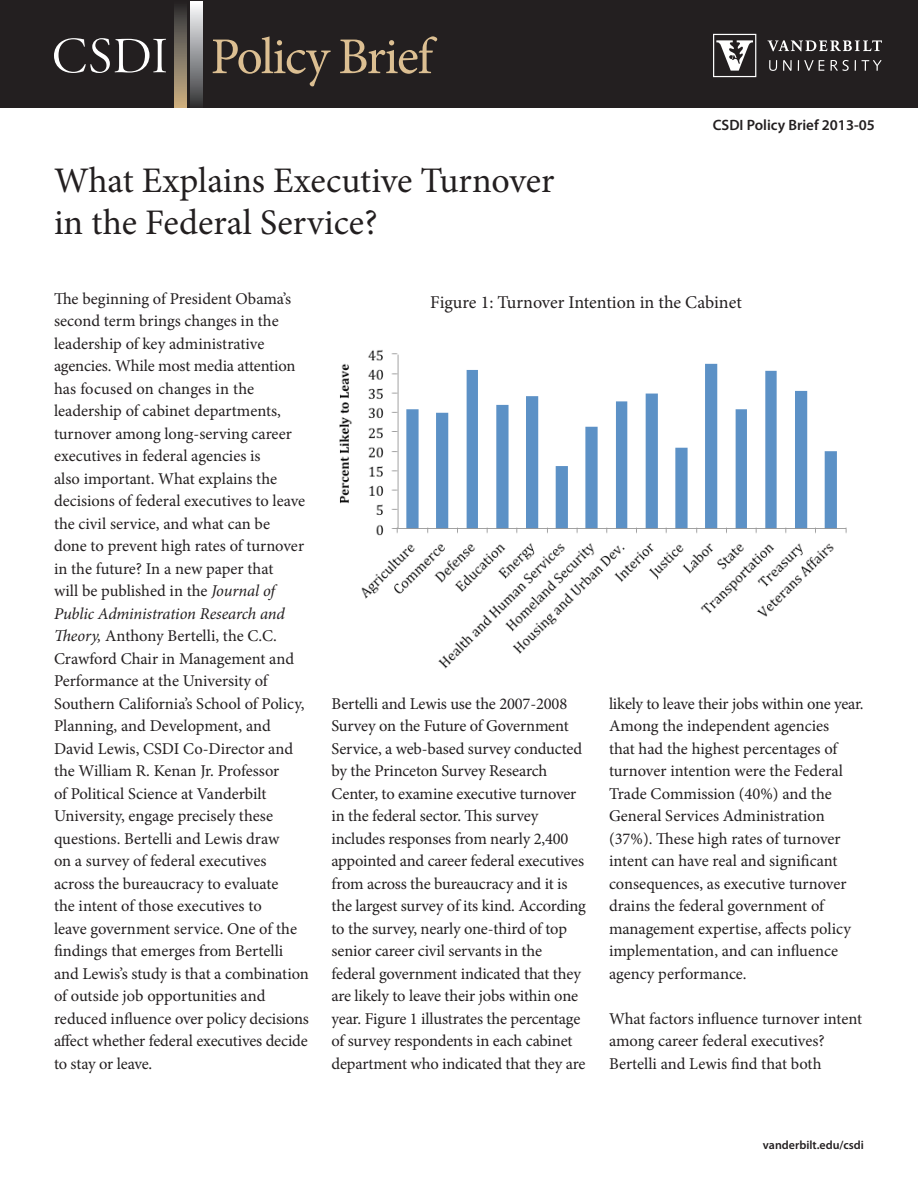
<style>
.page{position:relative;width:918px;height:1188px;background:#fff}
.page>*{position:absolute;margin:0;border:0;box-sizing:border-box;transform-origin:0 0}
.t1{font:51.75px "Minion Pro";letter-spacing:-.03em;color:#dcbf92}
.t2{font:36px/42px "Minion Pro";color:#231f20}
.t3{font:18px "Minion Pro";color:#231f20}
.t4{font:16.5px/22.5px "Minion Pro";letter-spacing:-.005em;color:#231f20}
.t5{font:600 15px "Myriad Pro";color:#231f20}
.t6{font:600 12px "Myriad Pro";color:#231f20}
.s1{font-style:italic}
</style>
<div class="page">
<div style="left:0;top:0;width:918px;height:108px;background:#231f20"></div>
<svg style="left:54px;top:38px;width:112px;height:35px"></svg>
<svg style="left:190px;top:2px;width:13px;height:105px"></svg>
<svg style="left:174px;top:7px;width:13px;height:101px"></svg>
<svg style="left:769px;top:60px;width:8px;height:11px"></svg>
<svg style="left:783px;top:60px;width:9px;height:11px"></svg>
<svg style="left:798px;top:60px;width:26px;height:11px"></svg>
<svg style="left:862px;top:60px;width:20px;height:11px"></svg>
<svg style="left:831px;top:60px;width:18px;height:11px"></svg>
<svg style="left:768px;top:40px;width:114px;height:11px"></svg>
<svg style="left:713px;top:34px;width:43px;height:43px"></svg>
<img style="left:339px;top:350px;width:508px;height:319px">
<p class="t1" style="left:211px;top:22px;width:223px">Policy Brief</p>
<p class="t2" style="left:54px;top:159px;width:502px">What Explains Executive Turnover in the Federal Service?</p>
<p class="t5" style="left:713px;top:115px;width:164px">CSDI Policy Brief 2013-05</p>
<p class="t4" style="left:54px;top:287px;width:257px">The beginning of President Obama’s second term brings changes in the leadership of key administrative agencies. While most media attention has focused on changes in the leadership of cabinet departments, turnover among long-serving career executives in federal agencies is<br>also important. What explains the decisions of federal executives to leave the civil service, and what can be<br>done to prevent high rates of turnover in the future? In a new paper that<br>will be published in the <span class="s1">Journal of Public Administration Research and Theory,</span> Anthony Bertelli, the C.C.<br>Crawford Chair in Management and Performance at the University of Southern California’s School of Policy, Planning, and Development, and David Lewis, CSDI Co-Director and the William R. Kenan Jr. Professor<br>of Political Science at Vanderbilt University, engage precisely these questions. Bertelli and Lewis draw<br>on a survey of federal executives across the bureaucracy to evaluate<br>the intent of those executives to<br>leave government service. One of the findings that emerges from Bertelli and Lewis’s study is that a combination of outside job opportunities and reduced influence over policy decisions affect whether federal executives decide to stay or leave.</p>
<p class="t3" style="left:430px;top:290px;width:313px">Figure 1: Turnover Intention in the Cabinet</p>
<p class="t4" style="left:332px;top:692px;width:256px">Bertelli and Lewis use the 2007-2008<br>Survey on the Future of Government Service, a web-based survey conducted by the Princeton Survey Research Center, to examine executive turnover in the federal sector. This survey includes responses from nearly 2,400 appointed and career federal executives from across the bureaucracy and it is the largest survey of its kind. According to the survey, nearly one-third of top senior career civil servants in the federal government indicated that they are likely to leave their jobs within one year. Figure 1 illustrates the percentage of survey respondents in each cabinet department who indicated that they are</p>
<p class="t4" style="left:609px;top:692px;width:256px">likely to leave their jobs within one year.<br>Among the independent agencies<br>that had the highest percentages of turnover intention were the Federal Trade Commission (40%) and the General Services Administration (37%). These high rates of turnover intent can have real and significant consequences, as executive turnover drains the federal government of management expertise, affects policy implementation, and can influence agency performance.</p>
<p class="t4" style="left:609px;top:1007px;width:255px">What factors influence turnover intent among career federal executives?<br>Bertelli and Lewis find that both</p>
<p class="t6" style="left:763px;top:1137px;width:103px">vanderbilt.edu/csdi</p>
</div>
